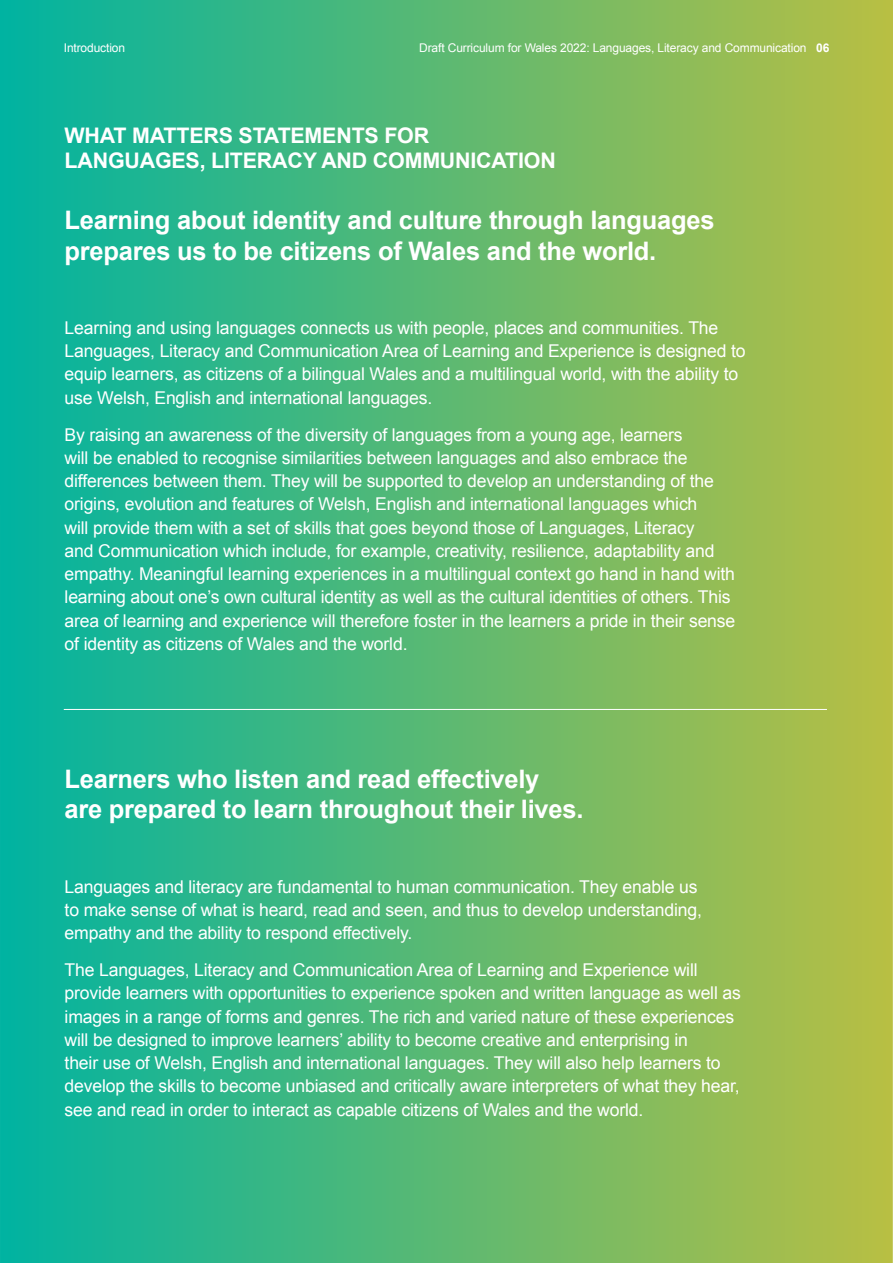
<style>
.page{position:relative;width:893px;height:1263px;background:#fff}
.page>*{position:absolute;margin:0;border:0;box-sizing:border-box;transform-origin:0 0}
.Divider_Sentence{font:700 25.5px/30.8px "Arial";letter-spacing:-.01em;color:#fff}
.UPPERCASE_INTRO_LINE{font:700 21.45px/25.8px "Arial";letter-spacing:-.01em;color:#fff}
.Body{font:17.7px/23.2px "Arial";letter-spacing:-.01em;color:#fff}
.t1{font:12px "Arial";letter-spacing:-.01em;color:#fff}
.s1{font-weight:700}
</style>
<div class="page">
<div style="left:0;top:0;width:893px;height:1263px;background:linear-gradient(to right,#00b3a1,#b9bf43)"></div>
<hr style="left:64px;top:709px;width:763px;height:1px;background:#fff">
<p class="t1" style="left:64px;top:40px;width:63px">Introduction</p>
<h1 class="t1" style="left:419px;top:40px;width:412px">Draft Curriculum for Wales 2022: Languages, Literacy and Communication <span class="s1">06</span></h1>
<h1 class="UPPERCASE_INTRO_LINE" style="left:65px;top:123px;width:493px">WHAT MATTERS STATEMENTS FOR<br>LANGUAGES, LITERACY AND COMMUNICATION</h1>
<h2 class="Divider_Sentence" style="left:65px;top:205px;width:651px">Learning about identity and culture through languages prepares us to be citizens of Wales and the world.</h2>
<p class="Body" style="left:65px;top:316px;width:682px">Learning and using languages connects us with people, places and communities. The Languages, Literacy and Communication Area of Learning and Experience is designed to equip learners, as citizens of a bilingual Wales and a multilingual world, with the ability to use Welsh, English and international languages.</p>
<p class="Body" style="left:65px;top:423px;width:672px">By raising an awareness of the diversity of languages from a young age, learners<br>will be enabled to recognise similarities between languages and also embrace the differences between them. They will be supported to develop an understanding of the origins, evolution and features of Welsh, English and international languages which<br>will provide them with a set of skills that goes beyond those of Languages, Literacy<br>and Communication which include, for example, creativity, resilience, adaptability and empathy. Meaningful learning experiences in a multilingual context go hand in hand with learning about one’s own cultural identity as well as the cultural identities of others. This area of learning and experience will therefore foster in the learners a pride in their sense of identity as citizens of Wales and the world.</p>
<h2 class="Divider_Sentence" style="left:65px;top:764px;width:520px">Learners who listen and read effectively are prepared to learn throughout their lives.</h2>
<p class="Body" style="left:65px;top:875px;width:639px">Languages and literacy are fundamental to human communication. They enable us to make sense of what is heard, read and seen, and thus to develop understanding, empathy and the ability to respond effectively.</p>
<p class="Body" style="left:65px;top:958px;width:678px">The Languages, Literacy and Communication Area of Learning and Experience will provide learners with opportunities to experience spoken and written language as well as images in a range of forms and genres. The rich and varied nature of these experiences will be designed to improve learners’ ability to become creative and enterprising in<br>their use of Welsh, English and international languages. They will also help learners to develop the skills to become unbiased and critically aware interpreters of what they hear, see and read in order to interact as capable citizens of Wales and the world.</p>
</div>
